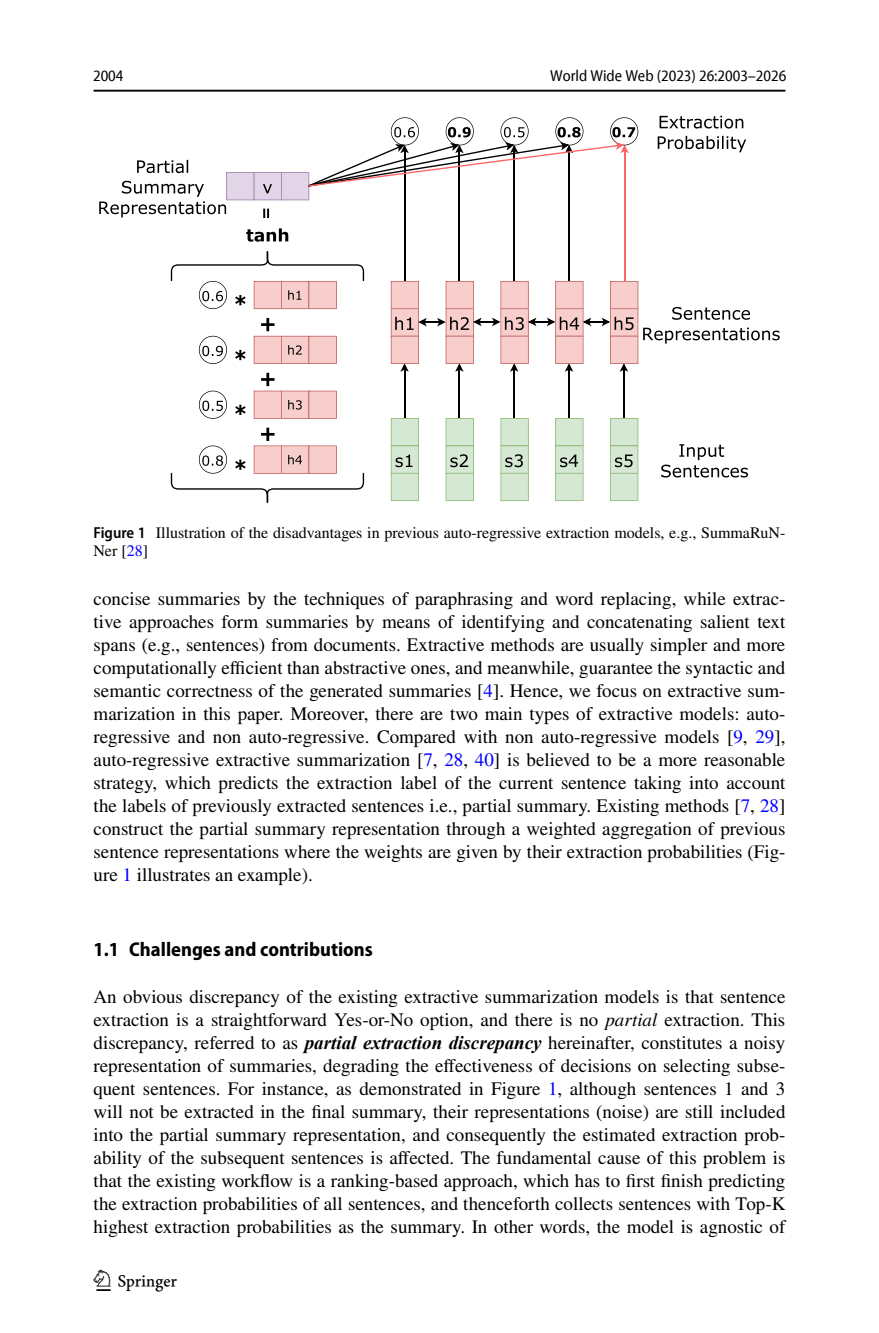
<style>
.page{position:relative;width:879px;height:1333px;background:#fff}
.page>*{position:absolute;margin:0;border:0;box-sizing:border-box;transform-origin:0 0}
.t1{font:30px "Springnew Regular 2";color:#000}
.t2{font:700 semi-condensed 20px "Myriad Pro";color:#000}
.t3{font:19px/23px "STIX";color:#000;text-align:justify}
.t4{font:16px/18.4px "STIX";color:#000}
.t5{font:semi-condensed 16px "Myriad Pro Unic";color:#000}
.s1{font-family:"Myriad Pro";font-weight:600;font-stretch:semi-condensed}
.s2{color:#00f}
.s3{font-style:italic}
.s4{font-family:"Times New Roman";font-weight:700;font-style:italic}
</style>
<div class="page">
<hr style="left:94px;top:90px;width:691px;height:2px;background:#000">
<hr style="left:404px;top:369px;width:1px;height:49px;background:#000">
<svg style="left:391px;top:418px;width:28px;height:83px;background:#c8ddc5"></svg>
<hr style="left:459px;top:369px;width:1px;height:49px;background:#000">
<svg style="left:446px;top:418px;width:28px;height:83px;background:#c8dcc5"></svg>
<hr style="left:513px;top:369px;width:2px;height:49px;background:#000">
<svg style="left:500px;top:418px;width:28px;height:83px;background:#c9ddc7"></svg>
<hr style="left:568px;top:369px;width:2px;height:49px;background:#000">
<svg style="left:555px;top:418px;width:28px;height:83px;background:#c8dcc5"></svg>
<hr style="left:623px;top:369px;width:1px;height:49px;background:#000">
<svg style="left:610px;top:418px;width:28px;height:83px;background:#c7dcc4"></svg>
<hr style="left:624px;top:150px;width:1px;height:131px;background:#f66">
<hr style="left:404px;top:150px;width:1px;height:131px;background:#000">
<hr style="left:459px;top:150px;width:1px;height:131px;background:#000">
<hr style="left:513px;top:150px;width:2px;height:131px;background:#000">
<hr style="left:568px;top:150px;width:2px;height:131px;background:#000">
<svg style="left:199px;top:336px;width:28px;height:28px"></svg>
<svg style="left:235px;top:350px;width:11px;height:10px"></svg>
<svg style="left:199px;top:390px;width:28px;height:29px"></svg>
<svg style="left:235px;top:405px;width:11px;height:10px"></svg>
<svg style="left:254px;top:318px;width:83px;height:46px"></svg>
<svg style="left:254px;top:373px;width:83px;height:46px"></svg>
<svg style="left:171px;top:427px;width:193px;height:76px"></svg>
<svg style="left:171px;top:251px;width:193px;height:58px"></svg>
<svg style="left:391px;top:281px;width:389px;height:91px"></svg>
<svg style="left:661px;top:444px;width:87px;height:33px"></svg>
<svg style="left:659px;top:116px;width:84px;height:12px"></svg>
<svg style="left:658px;top:136px;width:88px;height:16px"></svg>
<svg style="left:99px;top:117px;width:539px;height:101px"></svg>
<svg style="left:246px;top:228px;width:42px;height:14px"></svg>
<p class="t5" style="left:93px;top:69px;width:32px">2004</p>
<p class="t5" style="left:550px;top:69px;width:238px">World Wide Web (2023) 26:2003–2026</p>
<p class="t4" style="left:94px;top:524px;width:693px"><span class="s1">Figure 1</span> Illustration of the disadvantages in previous auto-regressive extraction models, e.g., SummaRuN-<br>Ner [<span class="s2">28</span>]</p>
<p class="t3" style="left:94px;top:588px;width:693px">concise summaries by the techniques of paraphrasing and word replacing, while extrac&shy;tive approaches form summaries by means of identifying and concatenating salient text spans (e.g., sentences) from documents. Extractive methods are usually simpler and more computationally efficient than abstractive ones, and meanwhile, guarantee the syntactic and semantic correctness of the generated summaries [<span class="s2">4</span>]. Hence, we focus on extractive sum&shy;marization in this paper. Moreover, there are two main types of extractive models: auto&shy;regressive and non auto-regressive. Compared with non auto-regressive models [<span class="s2">9</span>, <span class="s2">29</span>], auto-regressive extractive summarization [<span class="s2">7</span>, <span class="s2">28</span>, <span class="s2">40</span>] is believed to be a more reasonable strategy, which predicts the extraction label of the current sentence taking into account the labels of previously extracted sentences i.e., partial summary. Existing methods [<span class="s2">7</span>, <span class="s2">28</span>] construct the partial summary representation through a weighted aggregation of previous sentence representations where the weights are given by their extraction probabilities (Fig&shy;ure <span class="s2">1</span> illustrates an example).</p>
<p class="t2" style="left:94px;top:938px;width:281px">1.1 Challenges and contributions</p>
<p class="t3" style="left:94px;top:986px;width:693px">An obvious discrepancy of the existing extractive summarization models is that sentence extraction is a straightforward Yes-or-No option, and there is no <span class="s3">partial</span> extraction. This discrepancy, referred to as <span class="s4">partial extraction discrepancy</span> hereinafter, constitutes a noisy representation of summaries, degrading the effectiveness of decisions on selecting subse&shy;quent sentences. For instance, as demonstrated in Figure <span class="s2">1</span>, although sentences 1 and 3 will not be extracted in the final summary, their representations (noise) are still included into the partial summary representation, and consequently the estimated extraction prob&shy;ability of the subsequent sentences is affected. The fundamental cause of this problem is that the existing workflow is a ranking-based approach, which has to first finish predicting the extraction probabilities of all sentences, and thenceforth collects sentences with Top-K highest extraction probabilities as the summary. In other words, the model is agnostic of</p>
<h1 class="t1" style="left:96px;top:1269px;width:83px">1 3</h1>
</div>
